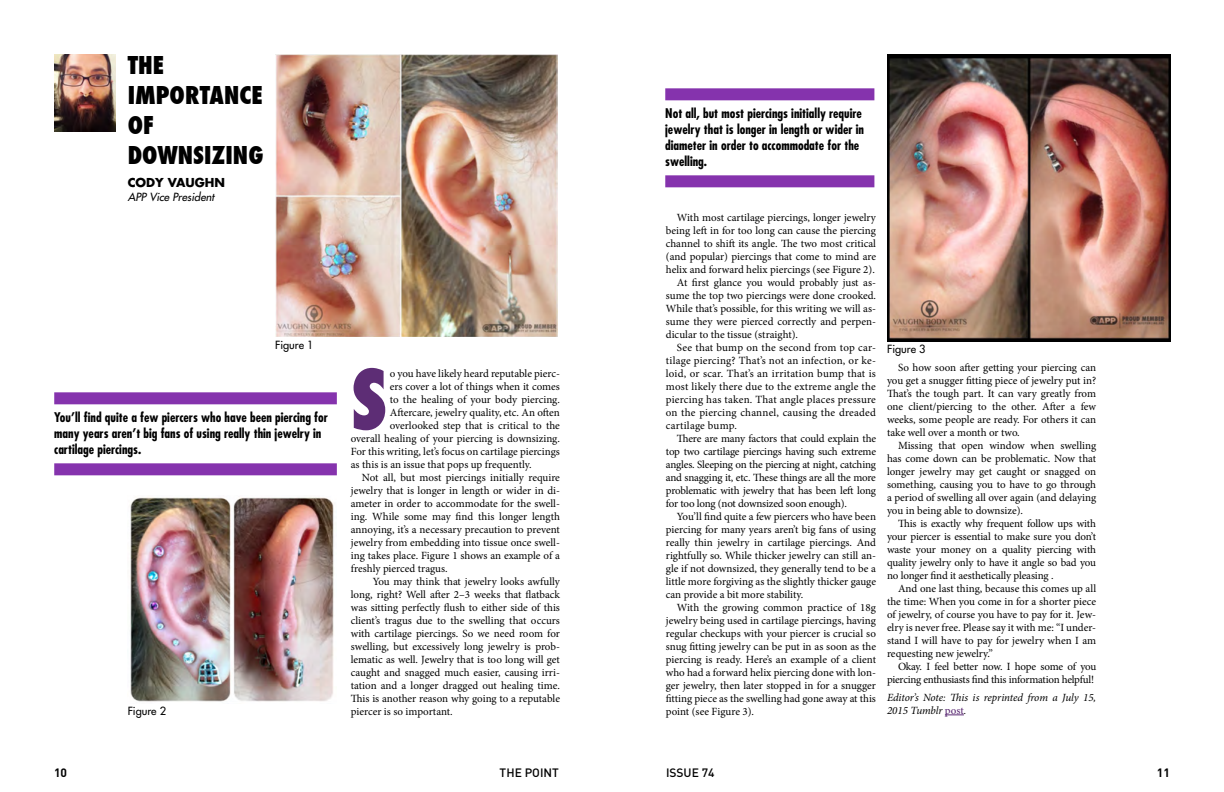
<style>
.page{position:relative;width:1224px;height:792px;background:#fff}
.page>*{position:absolute;margin:0;border:0;box-sizing:border-box;transform-origin:0 0}
.t1{font:800 condensed 80px "Futura";color:#5d2d75}
.t2{font:800 condensed 24px/30px "Futura";color:#000}
.t3{font:700 condensed 13px/16px "Futura";color:#000}
.t4{font:500 12px "DIN";color:#000}
.t5{font:700 12px "Futura";color:#000}
.t6{font:700 12px "DIN";color:#000}
.t7{font:11px/13px "Minion Pro";letter-spacing:-.005em;color:#000;text-align:justify}
.t8{font:11px "Minion Pro";letter-spacing:.02em;color:#000}
.t9{font:11px "Minion Pro";letter-spacing:.015em;color:#000}
.t10{font:11px/13px "Minion Pro";letter-spacing:-.025em;color:#000;text-align:right}
.t11{font:italic 11px/13px "Minion Pro";letter-spacing:-.01em;color:#000}
.t12{font:11px "Futura";color:#000}
.t13{font:italic 11px "Futura";color:#000}
.s1{font-weight:500;font-style:normal;color:#5d2d75}
</style>
<div class="page">
<img style="left:54px;top:54px;width:62px;height:77px">
<img style="left:275px;top:54px;width:283px;height:283px">
<img style="left:130px;top:497px;width:204px;height:205px">
<img style="left:887px;top:54px;width:283px;height:287px">
<svg style="left:945px;top:715px;width:19px;height:1px"></svg>
<div style="left:665px;top:88px;width:209px;height:12px;background:#8533ad"></div>
<div style="left:665px;top:175px;width:209px;height:12px;background:#8533ad"></div>
<div style="left:54px;top:392px;width:283px;height:12px;background:#8533ad"></div>
<div style="left:54px;top:463px;width:283px;height:12px;background:#8533ad"></div>
<h2 class="t2" style="left:128px;top:50px;width:137px">THE<br>IMPORTANCE<br>OF<br>DOWNSIZING</h2>
<p class="t5" style="left:128px;top:174px;width:99px">CODY VAUGHN</p>
<p class="t13" style="left:128px;top:190px;width:88px">APP Vice President</p>
<p class="t12" style="left:275px;top:337px;width:40px">Figure 1</p>
<p class="t3" style="left:54px;top:409px;width:275px">You’ll find quite a few piercers who have been piercing for many years aren’t big fans of using really thin jewelry in cartilage piercings.</p>
<p class="t12" style="left:128px;top:704px;width:40px">Figure 2</p>
<h1 class="t1" style="left:351px;top:345px;width:38px">S</h1>
<p class="t7" style="left:390px;top:367px;width:172px">o you have likely heard reputable pierc-</p>
<p class="t7" style="left:390px;top:380px;width:172px">ers cover a lot of things when it comes</p>
<p class="t7" style="left:390px;top:393px;width:172px">to the healing of your body piercing.</p>
<p class="t7" style="left:390px;top:406px;width:172px">Aftercare, jewelry quality, etc. An often</p>
<p class="t7" style="left:390px;top:419px;width:172px">overlooked step that is critical to the</p>
<p class="t7" style="left:351px;top:432px;width:211px">overall healing of your piercing is downsizing.</p>
<p class="t7" style="left:351px;top:445px;width:211px">For this writing, let’s focus on cartilage piercings</p>
<p class="t7" style="left:351px;top:458px;width:182px">as this is an issue that pops up frequently.</p>
<p class="t7" style="left:362px;top:471px;width:200px">Not all, but most piercings initially require</p>
<p class="t7" style="left:351px;top:484px;width:211px">jewelry that is longer in length or wider in di-</p>
<p class="t7" style="left:351px;top:497px;width:211px">ameter in order to accommodate for the swell-</p>
<p class="t7" style="left:351px;top:510px;width:211px">ing. While some may find this longer length</p>
<p class="t7" style="left:351px;top:523px;width:211px">annoying, it’s a necessary precaution to prevent</p>
<p class="t7" style="left:351px;top:536px;width:211px">jewelry from embedding into tissue once swell-</p>
<p class="t7" style="left:351px;top:549px;width:211px">ing takes place. Figure 1 shows an example of a</p>
<p class="t7" style="left:351px;top:562px;width:98px">freshly pierced tragus.</p>
<p class="t7" style="left:373px;top:575px;width:189px">You may think that jewelry looks awfully</p>
<p class="t7" style="left:351px;top:588px;width:211px">long, right? Well after 2–3 weeks that flatback</p>
<p class="t7" style="left:351px;top:601px;width:211px">was sitting perfectly flush to either side of this</p>
<p class="t7" style="left:351px;top:614px;width:211px">client’s tragus due to the swelling that occurs</p>
<p class="t7" style="left:351px;top:627px;width:211px">with cartilage piercings. So we need room for</p>
<p class="t7" style="left:351px;top:640px;width:211px">swelling, but excessively long jewelry is prob-</p>
<p class="t7" style="left:351px;top:653px;width:211px">lematic as well. Jewelry that is too long will get</p>
<p class="t7" style="left:351px;top:666px;width:211px">caught and snagged much easier, causing irri-</p>
<p class="t7" style="left:351px;top:679px;width:211px">tation and a longer dragged out healing time.</p>
<p class="t7" style="left:351px;top:692px;width:211px">This is another reason why going to a reputable</p>
<p class="t7" style="left:351px;top:705px;width:103px">piercer is so important.</p>
<p class="t3" style="left:665px;top:105px;width:200px">Not all, but most piercings initially require jewelry that is longer in length or wider in diameter in order to accommodate for the swelling.</p>
<p class="t7" style="left:677px;top:211px;width:201px">With most cartilage piercings, longer jewelry</p>
<p class="t7" style="left:666px;top:224px;width:212px">being left in for too long can cause the piercing</p>
<p class="t7" style="left:666px;top:237px;width:212px">channel to shift its angle. The two most critical</p>
<p class="t7" style="left:666px;top:250px;width:212px">(and popular) piercings that come to mind are</p>
<p class="t7" style="left:666px;top:263px;width:211px">helix and forward helix piercings (see Figure 2).</p>
<p class="t7" style="left:677px;top:276px;width:201px">At first glance you would probably just as-</p>
<p class="t7" style="left:666px;top:289px;width:212px">sume the top two piercings were done crooked.</p>
<p class="t7" style="left:666px;top:302px;width:212px">While that’s possible, for this writing we will as-</p>
<p class="t7" style="left:666px;top:315px;width:212px">sume they were pierced correctly and perpen-</p>
<p class="t7" style="left:666px;top:328px;width:134px">dicular to the tissue (straight).</p>
<p class="t9" style="left:677px;top:340px;width:201px">See that bump on the second from top car-</p>
<p class="t8" style="left:666px;top:353px;width:212px">tilage piercing? That’s not an infection, or ke-</p>
<p class="t9" style="left:666px;top:366px;width:212px">loid, or scar. That’s an irritation bump that is</p>
<p class="t9" style="left:666px;top:379px;width:212px">most likely there due to the extreme angle the</p>
<p class="t8" style="left:666px;top:392px;width:212px">piercing has taken. That angle places pressure</p>
<p class="t8" style="left:666px;top:405px;width:212px">on the piercing channel, causing the dreaded</p>
<p class="t8" style="left:666px;top:418px;width:72px">cartilage bump.</p>
<p class="t7" style="left:677px;top:432px;width:201px">There are many factors that could explain the</p>
<p class="t7" style="left:666px;top:445px;width:212px">top two cartilage piercings having such extreme</p>
<p class="t7" style="left:666px;top:458px;width:212px">angles. Sleeping on the piercing at night, catching</p>
<p class="t7" style="left:666px;top:471px;width:212px">and snagging it, etc. These things are all the more</p>
<p class="t7" style="left:666px;top:484px;width:212px">problematic with jewelry that has been left long</p>
<p class="t7" style="left:666px;top:497px;width:183px">for too long (not downsized soon enough).</p>
<p class="t7" style="left:677px;top:510px;width:201px">You’ll find quite a few piercers who have been</p>
<p class="t7" style="left:666px;top:523px;width:212px">piercing for many years aren’t big fans of using</p>
<p class="t7" style="left:666px;top:536px;width:212px">really thin jewelry in cartilage piercings. And</p>
<p class="t7" style="left:666px;top:549px;width:212px">rightfully so. While thicker jewelry can still an-</p>
<p class="t7" style="left:666px;top:562px;width:212px">gle if not downsized, they generally tend to be a</p>
<p class="t7" style="left:666px;top:575px;width:212px">little more forgiving as the slightly thicker gauge</p>
<p class="t7" style="left:666px;top:588px;width:139px">can provide a bit more stability.</p>
<p class="t7" style="left:677px;top:601px;width:201px">With the growing common practice of 18g</p>
<p class="t7" style="left:666px;top:614px;width:212px">jewelry being used in cartilage piercings, having</p>
<p class="t7" style="left:666px;top:627px;width:212px">regular checkups with your piercer is crucial so</p>
<p class="t7" style="left:666px;top:640px;width:212px">snug fitting jewelry can be put in as soon as the</p>
<p class="t7" style="left:666px;top:653px;width:212px">piercing is ready. Here’s an example of a client</p>
<p class="t7" style="left:666px;top:666px;width:212px">who had a forward helix piercing done with lon-</p>
<p class="t7" style="left:666px;top:679px;width:212px">ger jewelry, then later stopped in for a snugger</p>
<p class="t7" style="left:666px;top:692px;width:212px">fitting piece as the swelling had gone away at this</p>
<p class="t7" style="left:666px;top:705px;width:90px">point (see Figure 3).</p>
<p class="t12" style="left:887px;top:342px;width:40px">Figure 3</p>
<p class="t7" style="left:887px;top:361px;width:211px;text-indent:11px">So how soon after getting your piercing can you get a snugger fitting piece of jewelry put in?<br>That’s the tough part. It can vary greatly from one client/piercing to the other. After a few weeks, some people are ready. For others it can take well over a month or two.</p>
<p class="t7" style="left:887px;top:439px;width:211px;text-indent:11px">Missing that open window when swelling has come down can be problematic. Now that longer jewelry may get caught or snagged on something, causing you to have to go through a period of swelling all over again (and delaying you in being able to downsize).</p>
<p class="t7" style="left:887px;top:517px;width:211px;text-indent:11px">This is exactly why frequent follow ups with your piercer is essential to make sure you don’t waste your money on a quality piercing with quality jewelry only to have it angle so bad you no longer find it aesthetically pleasing .</p>
<p class="t7" style="left:887px;top:582px;width:211px;text-indent:11px">And one last thing, because this comes up all the time: When you come in for a shorter piece of jewelry, of course you have to pay for it. Jew&shy;elry is never free. Please say it with me: “I under&shy;stand I will have to pay for jewelry when I am requesting new jewelry.”</p>
<p class="t10" style="left:887px;top:660px;width:211px">Okay. I feel better now. I hope some of you piercing enthusiasts find this information helpful!</p>
<p class="t11" style="left:887px;top:691px;width:211px">Editor’s Note: This is reprinted from a July 15,<br>2015 Tumblr <span class="s1">post</span>.</p>
<p class="t6" style="left:54px;top:765px;width:15px">10</p>
<p class="t4" style="left:500px;top:765px;width:61px">THE POINT</p>
<p class="t4" style="left:666px;top:765px;width:50px">ISSUE 74</p>
<p class="t6" style="left:1157px;top:765px;width:15px">11</p>
</div>
